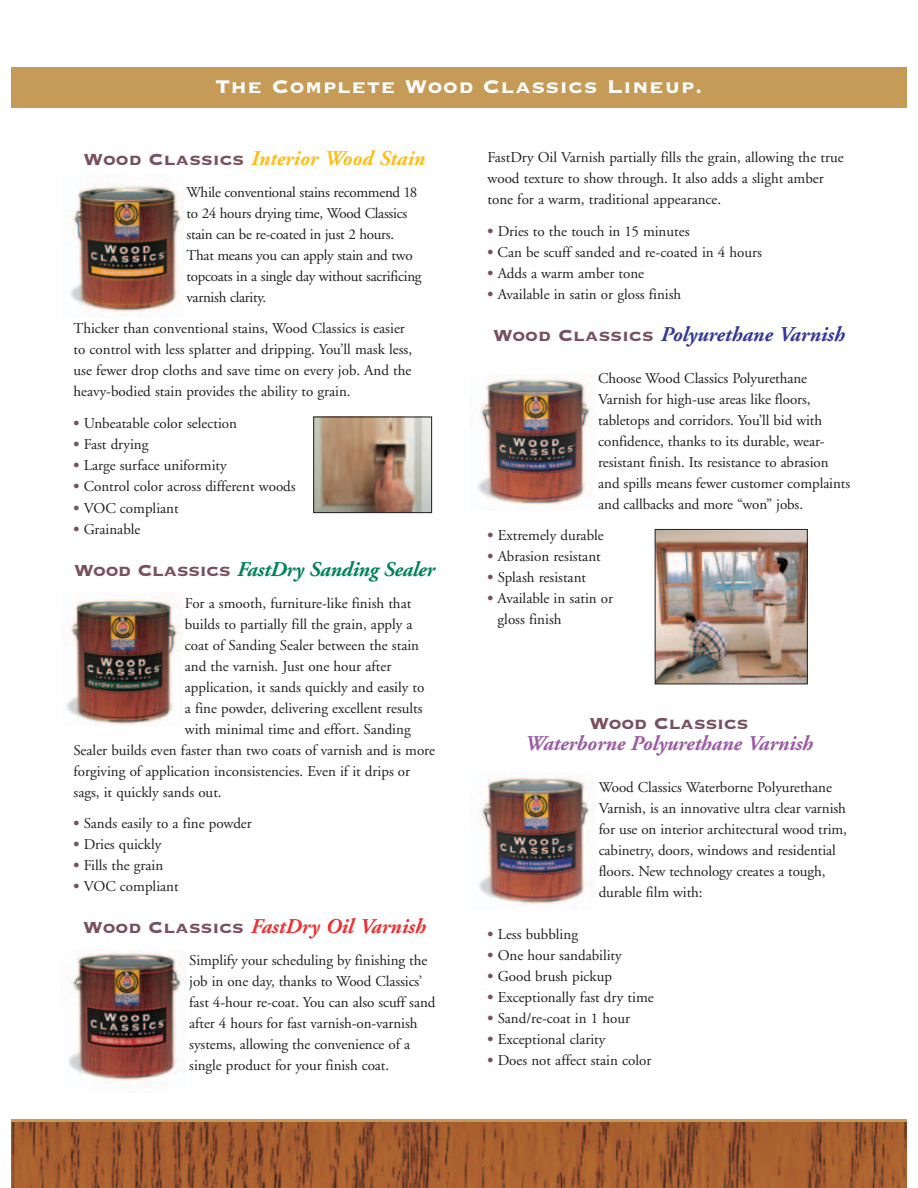
<style>
.page{position:relative;width:918px;height:1188px;background:#fff}
.page>*{position:absolute;margin:0;border:0;box-sizing:border-box;transform-origin:0 0}
.t1{font:24px "Copperplate Thirty Three BC";letter-spacing:.03em;color:#fff}
.t2{font:italic 700 21px "Adobe Garamond";letter-spacing:-.015em;color:#008356}
.t3{font:italic 700 21px "Adobe Garamond";color:#343896}
.t4{font:italic 700 21px "Adobe Garamond";color:#fdbd12}
.t5{font:italic 700 21px "Adobe Garamond";color:#ee3032}
.t6{font:italic 700 21px "Adobe Garamond";letter-spacing:-.005em;color:#9b5ba5}
.t7{font:21px "Copperplate Thirty Three BC";letter-spacing:-.005em;color:#78515d}
.t8{font:15px/21px "Adobe Garamond";color:#231f20}
.t9{font:15px/21px "Adobe Garamond";letter-spacing:-.02em;color:#231f20}
.s1{font-family:"Copperplate Thirty Three BC";font-weight:400;font-style:normal;color:#78515d}
.s2{font-weight:700;color:#78515d}
</style>
<div class="page">
<div style="left:0;top:68px;width:918px;height:40px;background:#c69b57"></div>
<img style="left:11px;top:1122px;width:896px;height:66px">
<img style="left:315px;top:419px;width:115px;height:92px">
<div style="left:313px;top:417px;width:119px;height:96px;border:1px solid #231f20"></div>
<img style="left:70px;top:183px;width:114px;height:129px">
<img style="left:66px;top:599px;width:114px;height:126px">
<img style="left:68px;top:952px;width:117px;height:131px">
<img style="left:471px;top:378px;width:120px;height:127px">
<img style="left:657px;top:531px;width:149px;height:151px">
<div style="left:655px;top:529px;width:153px;height:155px;border:1px solid #231f20"></div>
<img style="left:478px;top:777px;width:116px;height:128px">
<hr style="left:0;top:1119px;width:918px;height:3px;background:#c69b57">
<div style="left:0;top:0;width:10px;height:1188px;background:#fff"></div>
<div style="left:907px;top:0;width:11px;height:1188px;background:#fff"></div>
<h1 class="t1" style="left:215px;top:71px;width:489px">The Complete Wood Classics Lineup.</h1>
<h2 class="t4" style="left:84px;top:150px;width:343px"><span class="s1">Wood Classics</span> Interior Wood Stain</h2>
<p class="t9" style="left:187px;top:183px;width:237px">While conventional stains recommend 18 to 24 hours drying time, Wood Classics stain can be re-coated in just 2 hours.<br>That means you can apply stain and two topcoats in a single day without sacrificing varnish clarity.</p>
<p class="t8" style="left:74px;top:319px;width:340px">Thicker than conventional stains, Wood Classics is easier to control with less splatter and dripping. You’ll mask less, use fewer drop cloths and save time on every job. And the heavy-bodied stain provides the ability to grain.</p>
<p class="t8" style="left:74px;top:414px;width:165px"><span class="s2">•</span> Unbeatable color selection</p>
<p class="t8" style="left:74px;top:435px;width:77px"><span class="s2">•</span> Fast drying</p>
<p class="t8" style="left:74px;top:456px;width:155px"><span class="s2">•</span> Large surface uniformity</p>
<p class="t8" style="left:74px;top:477px;width:224px"><span class="s2">•</span> Control color across different woods</p>
<p class="t8" style="left:74px;top:499px;width:107px"><span class="s2">•</span> VOC compliant</p>
<p class="t8" style="left:74px;top:520px;width:69px"><span class="s2">•</span> Grainable</p>
<h2 class="t2" style="left:74px;top:561px;width:362px"><span class="s1">Wood Classics</span> FastDry Sanding Sealer</h2>
<p class="t8" style="left:185px;top:594px;width:228px">For a smooth, furniture-like finish that</p>
<p class="t8" style="left:185px;top:615px;width:229px">builds to partially fill the grain, apply a</p>
<p class="t8" style="left:185px;top:636px;width:236px">coat of Sanding Sealer between the stain</p>
<p class="t8" style="left:185px;top:657px;width:208px">and the varnish. Just one hour after</p>
<p class="t8" style="left:185px;top:678px;width:241px">application, it sands quickly and easily to</p>
<p class="t8" style="left:185px;top:699px;width:239px">a fine powder, delivering excellent results</p>
<p class="t8" style="left:185px;top:720px;width:227px">with minimal time and effort. Sanding</p>
<p class="t8" style="left:74px;top:741px;width:363px">Sealer builds even faster than two coats of varnish and is more</p>
<p class="t8" style="left:74px;top:762px;width:338px">forgiving of application inconsistencies. Even if it drips or</p>
<p class="t8" style="left:74px;top:783px;width:150px">sags, it quickly sands out.</p>
<p class="t8" style="left:74px;top:814px;width:180px"><span class="s2">•</span> Sands easily to a fine powder</p>
<p class="t8" style="left:74px;top:835px;width:89px"><span class="s2">•</span> Dries quickly</p>
<p class="t8" style="left:74px;top:856px;width:91px"><span class="s2">•</span> Fills the grain</p>
<p class="t8" style="left:74px;top:877px;width:107px"><span class="s2">•</span> VOC compliant</p>
<h2 class="t5" style="left:83px;top:918px;width:344px"><span class="s1">Wood Classics</span> FastDry Oil Varnish</h2>
<p class="t8" style="left:189px;top:951px;width:248px">Simplify your scheduling by finishing the job in one day, thanks to Wood Classics’ fast 4-hour re-coat. You can also scuff sand after 4 hours for fast varnish-on-varnish systems, allowing the convenience of a single product for your finish coat.</p>
<p class="t8" style="left:487px;top:148px;width:358px">FastDry Oil Varnish partially fills the grain, allowing the true wood texture to show through. It also adds a slight amber tone for a warm, traditional appearance.</p>
<p class="t8" style="left:487px;top:222px;width:204px"><span class="s2">•</span> Dries to the touch in 15 minutes</p>
<p class="t8" style="left:487px;top:243px;width:276px"><span class="s2">•</span> Can be scuff sanded and re-coated in 4 hours</p>
<p class="t8" style="left:487px;top:264px;width:158px"><span class="s2">•</span> Adds a warm amber tone</p>
<p class="t8" style="left:487px;top:285px;width:195px"><span class="s2">•</span> Available in satin or gloss finish</p>
<h2 class="t3" style="left:493px;top:326px;width:353px"><span class="s1">Wood Classics</span> Polyurethane Varnish</h2>
<p class="t8" style="left:598px;top:369px;width:254px">Choose Wood Classics Polyurethane Varnish for high-use areas like floors, tabletops and corridors. You’ll bid with confidence, thanks to its durable, wear&shy;resistant finish. Its resistance to abrasion and spills means fewer customer complaints and callbacks and more “won” jobs.</p>
<p class="t8" style="left:487px;top:526px;width:118px"><span class="s2">•</span> Extremely durable</p>
<p class="t8" style="left:487px;top:547px;width:115px"><span class="s2">•</span> Abrasion resistant</p>
<p class="t8" style="left:487px;top:568px;width:100px"><span class="s2">•</span> Splash resistant</p>
<p class="t8" style="left:498px;top:589px;width:117px;text-indent:-10px"><span class="s2">•</span> Available in satin or gloss finish</p>
<h2 class="t7" style="left:589px;top:710px;width:161px">Wood Classics</h2>
<h2 class="t6" style="left:525px;top:735px;width:289px">Waterborne Polyurethane Varnish</h2>
<p class="t8" style="left:599px;top:778px;width:250px">Wood Classics Waterborne Polyurethane Varnish, is an innovative ultra clear varnish for use on interior architectural wood trim, cabinetry, doors, windows and residential floors. New technology creates a tough, durable film with:</p>
<p class="t8" style="left:488px;top:925px;width:92px"><span class="s2">•</span> Less bubbling</p>
<p class="t8" style="left:488px;top:946px;width:136px"><span class="s2">•</span> One hour sandability</p>
<p class="t8" style="left:488px;top:967px;width:126px"><span class="s2">•</span> Good brush pickup</p>
<p class="t8" style="left:488px;top:988px;width:168px"><span class="s2">•</span> Exceptionally fast dry time</p>
<p class="t8" style="left:488px;top:1009px;width:144px"><span class="s2">•</span> Sand/re-coat in 1 hour</p>
<p class="t8" style="left:488px;top:1030px;width:119px"><span class="s2">•</span> Exceptional clarity</p>
<p class="t8" style="left:488px;top:1051px;width:165px"><span class="s2">•</span> Does not affect stain color</p>
</div>
